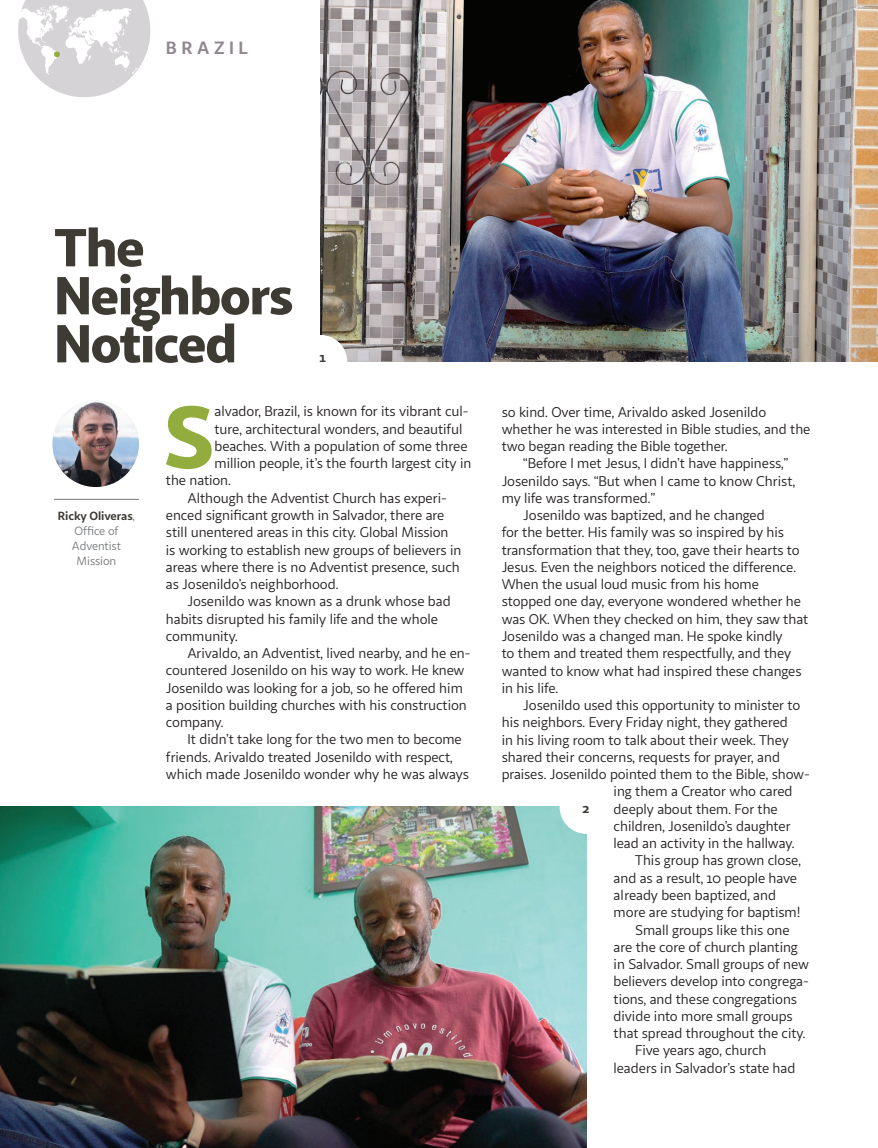
<style>
.page{position:relative;width:878px;height:1148px;background:#fff}
.page>*{position:absolute;margin:0;border:0;box-sizing:border-box;transform-origin:0 0}
.t1{font:900 89.25px "Sana Sans";color:#92ad3d}
.t2{font:900 54px/48px "Sana Sans";letter-spacing:-.04em;color:#3e3b35}
.t3{font:700 18px "Sana Sans";letter-spacing:.25em;color:#8f888f}
.t4{font:14.25px "Sana Sans";letter-spacing:-.005em;color:#231f20}
.t5{font:700 13.5px "Sana Sans";color:#3e3b35}
.t6{font:12px/15px "Sana Sans";letter-spacing:-.005em;color:#76787b;text-align:center}
.s1{font-weight:700;color:#3e3b35}
</style>
<div class="page">
<svg style="left:18px;top:0;width:132px;height:97px"></svg>
<img style="left:52px;top:400px;width:87px;height:87px;border-radius:43px">
<hr style="left:54px;top:499px;width:85px;height:1px;background:#76787b">
<img style="left:320px;top:0;width:558px;height:362px">
<img style="left:0;top:807px;width:586px;height:341px">
<div style="left:293px;top:335px;width:54px;height:54px;background:#fff;border-radius:50%"></div>
<div style="left:559px;top:780px;width:54px;height:54px;background:#fff;border-radius:50%"></div>
<p class="t3" style="left:166px;top:36px;width:84px">BRAZIL</p>
<h2 class="t2" style="left:54px;top:223px;width:241px">The<br>Neighbors<br>Noticed</h2>
<p class="t5" style="left:319px;top:349px;width:8px">1</p>
<p class="t6" style="left:58px;top:508px;width:79px"><span class="s1">Ricky Oliveras</span>,<br>Office of<br>Adventist<br>Mission</p>
<h1 class="t1" style="left:162px;top:378px;width:54px">S</h1>
<p class="t4" style="left:214px;top:403px;width:255px">alvador, Brazil, is known for its vibrant cul-</p>
<p class="t4" style="left:214px;top:420px;width:249px">ture, architectural wonders, and beautiful</p>
<p class="t4" style="left:214px;top:437px;width:254px">beaches. With a population of some three</p>
<p class="t4" style="left:214px;top:454px;width:258px">million people, it’s the fourth largest city in</p>
<p class="t4" style="left:166px;top:472px;width:66px">the nation.</p>
<p class="t4" style="left:187px;top:489px;width:261px">Although the Adventist Church has experi-</p>
<p class="t4" style="left:166px;top:506px;width:280px">enced significant growth in Salvador, there are</p>
<p class="t4" style="left:166px;top:523px;width:284px">still unentered areas in this city. Global Mission</p>
<p class="t4" style="left:166px;top:541px;width:297px">is working to establish new groups of believers in</p>
<p class="t4" style="left:166px;top:558px;width:295px">areas where there is no Adventist presence, such</p>
<p class="t4" style="left:166px;top:575px;width:174px">as Josenildo’s neighborhood.</p>
<p class="t4" style="left:187px;top:592px;width:265px">Josenildo was known as a drunk whose bad</p>
<p class="t4" style="left:166px;top:610px;width:273px">habits disrupted his family life and the whole</p>
<p class="t4" style="left:166px;top:627px;width:73px">community.</p>
<p class="t4" style="left:187px;top:644px;width:284px">Arivaldo, an Adventist, lived nearby, and he en-</p>
<p class="t4" style="left:166px;top:662px;width:300px">countered Josenildo on his way to work. He knew</p>
<p class="t4" style="left:166px;top:679px;width:298px">Josenildo was looking for a job, so he offered him</p>
<p class="t4" style="left:166px;top:696px;width:302px">a position building churches with his construction</p>
<p class="t4" style="left:166px;top:713px;width:59px">company.</p>
<p class="t4" style="left:187px;top:731px;width:276px">It didn’t take long for the two men to become</p>
<p class="t4" style="left:166px;top:748px;width:288px">friends. Arivaldo treated Josenildo with respect,</p>
<p class="t4" style="left:166px;top:765px;width:304px">which made Josenildo wonder why he was always</p>
<p class="t4" style="left:501px;top:403px;width:266px">so kind. Over time, Arivaldo asked Josenildo</p>
<p class="t4" style="left:501px;top:420px;width:310px">whether he was interested in Bible studies, and the</p>
<p class="t4" style="left:501px;top:437px;width:227px">two began reading the Bible together.</p>
<p class="t4" style="left:523px;top:455px;width:266px">“Before I met Jesus, I didn’t have happiness,”</p>
<p class="t4" style="left:501px;top:472px;width:295px">Josenildo says. “But when I came to know Christ,</p>
<p class="t4" style="left:501px;top:489px;width:155px">my life was transformed.”</p>
<p class="t4" style="left:523px;top:506px;width:243px">Josenildo was baptized, and he changed</p>
<p class="t4" style="left:501px;top:524px;width:284px">for the better. His family was so inspired by his</p>
<p class="t4" style="left:501px;top:541px;width:299px">transformation that they, too, gave their hearts to</p>
<p class="t4" style="left:501px;top:558px;width:296px">Jesus. Even the neighbors noticed the difference.</p>
<p class="t4" style="left:501px;top:575px;width:259px">When the usual loud music from his home</p>
<p class="t4" style="left:501px;top:593px;width:301px">stopped one day, everyone wondered whether he</p>
<p class="t4" style="left:501px;top:610px;width:308px">was OK. When they checked on him, they saw that</p>
<p class="t4" style="left:501px;top:627px;width:282px">Josenildo was a changed man. He spoke kindly</p>
<p class="t4" style="left:501px;top:644px;width:291px">to them and treated them respectfully, and they</p>
<p class="t4" style="left:501px;top:662px;width:301px">wanted to know what had inspired these changes</p>
<p class="t4" style="left:501px;top:679px;width:58px">in his life.</p>
<p class="t4" style="left:523px;top:696px;width:278px">Josenildo used this opportunity to minister to</p>
<p class="t4" style="left:501px;top:713px;width:288px">his neighbors. Every Friday night, they gathered</p>
<p class="t4" style="left:501px;top:731px;width:289px">in his living room to talk about their week. They</p>
<p class="t4" style="left:501px;top:748px;width:280px">shared their concerns, requests for prayer, and</p>
<p class="t4" style="left:501px;top:765px;width:310px">praises. Josenildo pointed them to the Bible, show-</p>
<p class="t4" style="left:613px;top:782px;width:180px">ing them a Creator who cared</p>
<p class="t4" style="left:613px;top:800px;width:166px">deeply about them. For the</p>
<p class="t4" style="left:613px;top:817px;width:178px">children, Josenildo’s daughter</p>
<p class="t4" style="left:613px;top:834px;width:182px">lead an activity in the hallway.</p>
<p class="t4" style="left:635px;top:851px;width:167px">This group has grown close,</p>
<p class="t4" style="left:613px;top:869px;width:185px">and as a result, 10 people have</p>
<p class="t4" style="left:613px;top:886px;width:164px">already been baptized, and</p>
<p class="t4" style="left:613px;top:903px;width:188px">more are studying for baptism!</p>
<p class="t4" style="left:635px;top:921px;width:156px">Small groups like this one</p>
<p class="t4" style="left:613px;top:938px;width:186px">are the core of church planting</p>
<p class="t4" style="left:613px;top:955px;width:197px">in Salvador. Small groups of new</p>
<p class="t4" style="left:613px;top:972px;width:197px">believers develop into congrega-</p>
<p class="t4" style="left:613px;top:990px;width:185px">tions, and these congregations</p>
<p class="t4" style="left:613px;top:1007px;width:181px">divide into more small groups</p>
<p class="t4" style="left:613px;top:1024px;width:193px">that spread throughout the city.</p>
<p class="t4" style="left:635px;top:1041px;width:133px">Five years ago, church</p>
<p class="t4" style="left:613px;top:1059px;width:183px">leaders in Salvador’s state had</p>
<p class="t5" style="left:582px;top:800px;width:9px">2</p>
</div>
